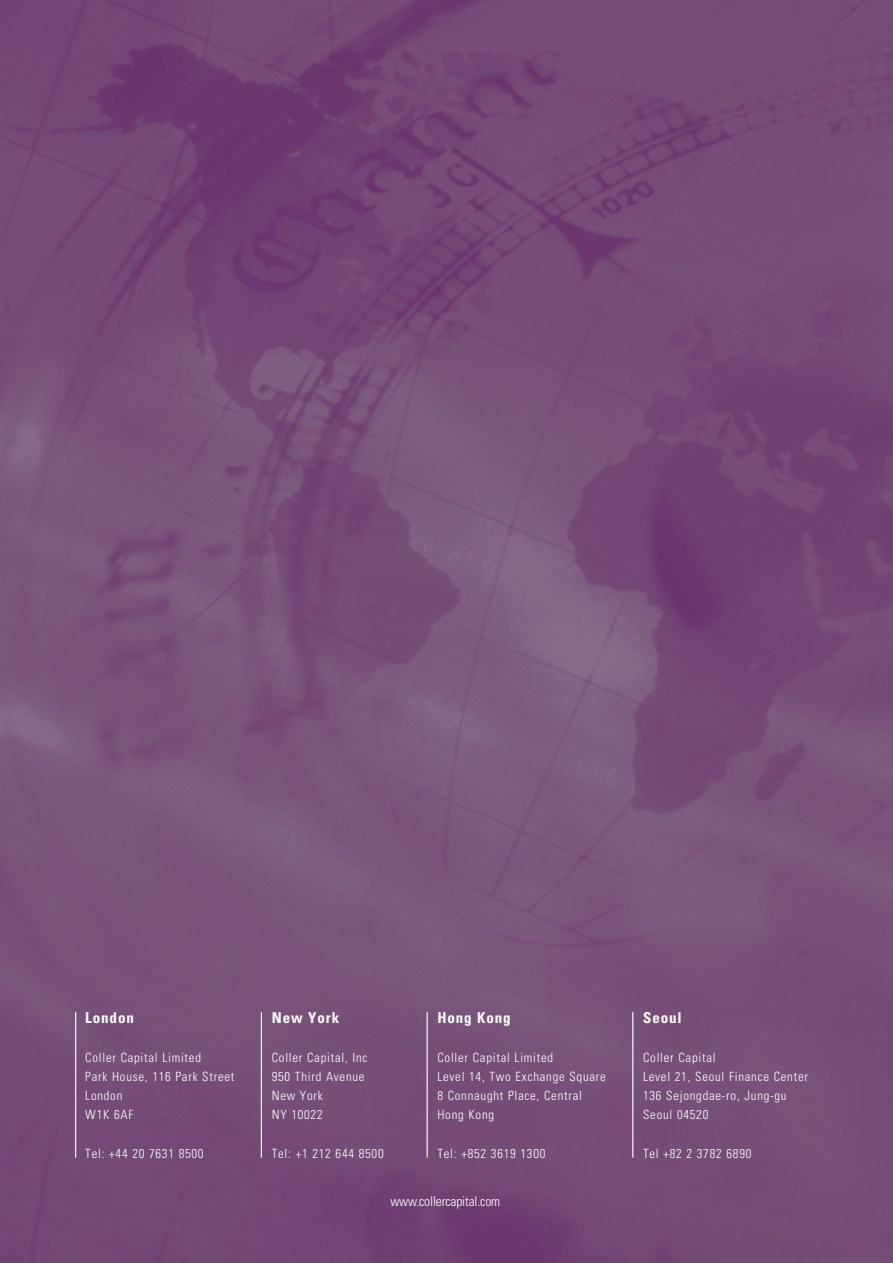
<style>
.page{position:relative;width:893px;height:1263px;background:#fff}
.page>*{position:absolute;margin:0;border:0;box-sizing:border-box;transform-origin:0 0}
.t1{font:700 condensed 15px "Univers LT Std";letter-spacing:.06em;color:#fff}
.t2{font:300 condensed 13.5px "Univers LT Std";letter-spacing:-.01em;color:#fff}
.t3{font:300 condensed 12.75px/19.2px "Univers LT Std";letter-spacing:.06em;color:#fff}
</style>
<div class="page">
<img style="left:0;top:0;width:893px;height:1263px">
<hr style="left:427px;top:1012px;width:1px;height:146px;background:#fff">
<hr style="left:632px;top:1012px;width:1px;height:146px;background:#fff">
<hr style="left:261px;top:1012px;width:1px;height:146px;background:#fff">
<hr style="left:75px;top:1012px;width:1px;height:146px;background:#fff">
<p class="t1" style="left:85px;top:1008px;width:50px">London</p>
<p class="t3" style="left:85px;top:1047px;width:151px">Coller Capital Limited<br>Park House, 116 Park Street<br>London<br>W1K 6AF</p>
<p class="t3" style="left:85px;top:1144px;width:120px">Tel: +44 20 7631 8500</p>
<p class="t1" style="left:272px;top:1008px;width:69px">New York</p>
<p class="t3" style="left:272px;top:1047px;width:97px">Coller Capital, Inc<br>950 Third Avenue<br>New York<br>NY 10022</p>
<p class="t3" style="left:272px;top:1144px;width:113px">Tel: +1 212 644 8500</p>
<p class="t1" style="left:437px;top:1008px;width:75px">Hong Kong</p>
<p class="t3" style="left:437px;top:1047px;width:170px">Coller Capital Limited<br>Level 14, Two Exchange Square<br>8 Connaught Place, Central<br>Hong Kong</p>
<p class="t3" style="left:437px;top:1144px;width:110px">Tel: +852 3619 1300</p>
<p class="t2" style="left:390px;top:1193px;width:111px">www.collercapital.com</p>
<p class="t1" style="left:643px;top:1008px;width:40px">Seoul</p>
<p class="t3" style="left:643px;top:1047px;width:166px">Coller Capital<br>Level 21, Seoul Finance Center<br>136 Sejongdae-ro, Jung-gu<br>Seoul 04520</p>
<p class="t3" style="left:643px;top:1144px;width:110px">Tel +82 2 3782 6890</p>
</div>
